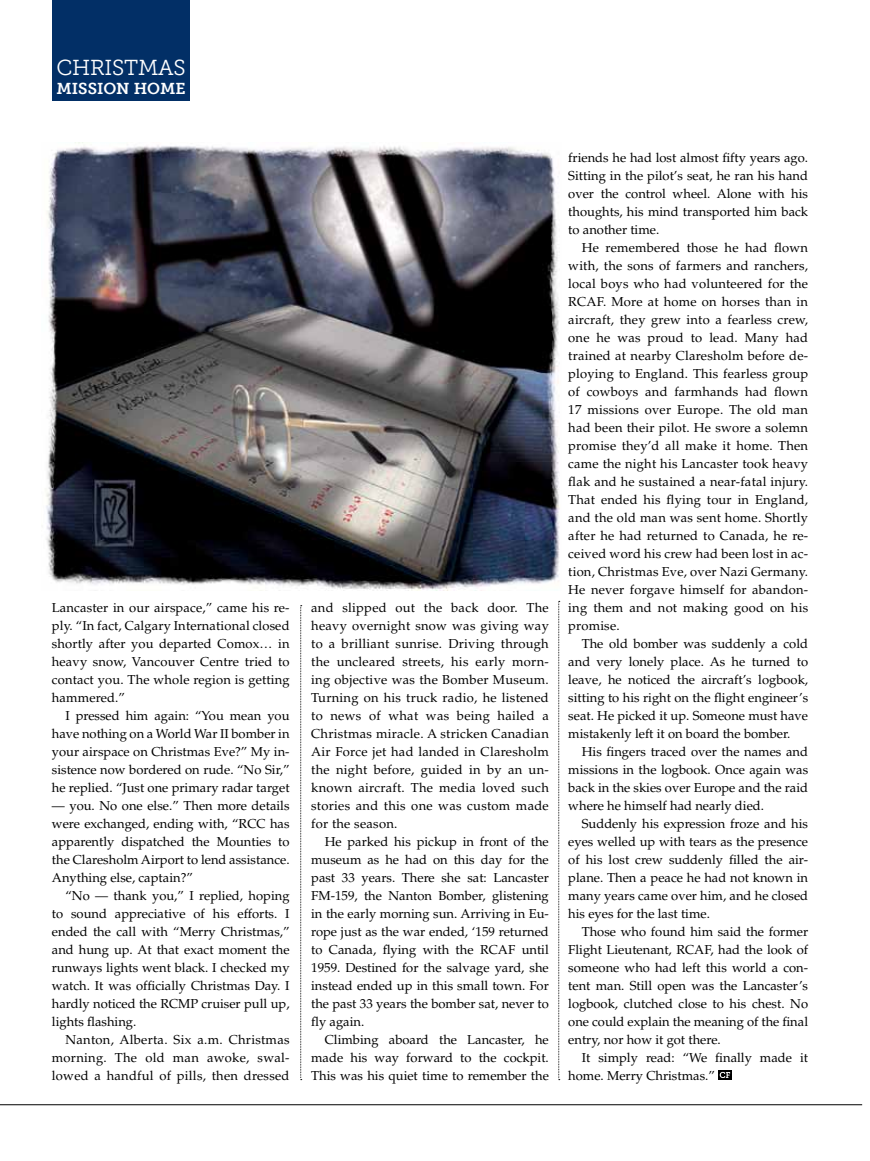
<style>
.page{position:relative;width:870px;height:1161px;background:#fff}
.page>*{position:absolute;margin:0;border:0;box-sizing:border-box;transform-origin:0 0}
.t1{font:21.6px "Museo Slab 300";letter-spacing:-.01em;color:#fff}
.t2{font:15.9px "Museo Slab 700";color:#fff}
.t3{font:12.9px/18px "Palatino LT Std";color:#000;text-align:justify}
</style>
<div class="page">
<hr style="left:0;top:1104px;width:862px;height:1px;background:#000">
<svg style="left:558px;top:601px;width:2px;height:479px"></svg>
<svg style="left:300px;top:605px;width:2px;height:475px"></svg>
<div style="left:718px;top:1070px;width:13px;height:10px;background:#000"></div>
<svg style="left:719px;top:1072px;width:11px;height:6px"></svg>
<img style="left:46px;top:143px;width:514px;height:447px">
<div style="left:52px;top:0;width:138px;height:101px;background:#022f66"></div>
<h1 class="t1" style="left:56px;top:56px;width:131px">CHRISTMAS</h1>
<p class="t2" style="left:56px;top:79px;width:130px">MISSION HOME</p>
<p class="t3" style="left:52px;top:599px;width:239px">Lancaster in our airspace,” came his re&shy;ply. “In fact, Calgary International closed shortly after you departed Comox… in heavy snow, Vancouver Centre tried to contact you. The whole region is getting hammered.”</p>
<p class="t3" style="left:52px;top:707px;width:239px;text-indent:13px">I pressed him again: “You mean you have nothing on a World War II bomber in your airspace on Christmas Eve?” My in&shy;sistence now bordered on rude. “No Sir,” he replied. “Just one primary radar target</p>
<p class="t3" style="left:52px;top:797px;width:239px">— you. No one else.” Then more details were exchanged, ending with, “RCC has apparently dispatched the Mounties to the Claresholm Airport to lend assistance.<br>Anything else, captain?”</p>
<p class="t3" style="left:52px;top:887px;width:239px;text-indent:13px">“No — thank you,” I replied, hoping to sound appreciative of his efforts. I ended the call with “Merry Christmas,” and hung up. At that exact moment the runways lights went black. I checked my watch. It was officially Christmas Day. I hardly noticed the RCMP cruiser pull up, lights flashing.</p>
<p class="t3" style="left:52px;top:1031px;width:239px;text-indent:13px">Nanton, Alberta. Six a.m. Christmas morning. The old man awoke, swal&shy;lowed a handful of pills, then dressed</p>
<p class="t3" style="left:311px;top:599px;width:239px">and slipped out the back door. The heavy overnight snow was giving way to a brilliant sunrise. Driving through the uncleared streets, his early morn&shy;ing objective was the Bomber Museum.<br>Turning on his truck radio, he listened to news of what was being hailed a Christmas miracle. A stricken Canadian Air Force jet had landed in Claresholm the night before, guided in by an un&shy;known aircraft. The media loved such stories and this one was custom made for the season.</p>
<p class="t3" style="left:311px;top:833px;width:239px;text-indent:13px">He parked his pickup in front of the museum as he had on this day for the past 33 years. There she sat: Lancaster FM-159, the Nanton Bomber, glistening in the early morning sun. Arriving in Eu&shy;rope just as the war ended, ‘159 returned to Canada, flying with the RCAF until 1959. Destined for the salvage yard, she instead ended up in this small town. For the past 33 years the bomber sat, never to fly again.</p>
<p class="t3" style="left:311px;top:1031px;width:239px;text-indent:13px">Climbing aboard the Lancaster, he made his way forward to the cockpit.<br>This was his quiet time to remember the</p>
<p class="t3" style="left:568px;top:149px;width:241px">friends he had lost almost fifty years ago.<br>Sitting in the pilot’s seat, he ran his hand over the control wheel. Alone with his thoughts, his mind transported him back to another time.</p>
<p class="t3" style="left:568px;top:239px;width:241px;text-indent:13px">He remembered those he had flown with, the sons of farmers and ranchers, local boys who had volunteered for the RCAF. More at home on horses than in aircraft, they grew into a fearless crew, one he was proud to lead. Many had trained at nearby Claresholm before de&shy;ploying to England. This fearless group of cowboys and farmhands had flown 17 missions over Europe. The old man had been their pilot. He swore a solemn promise they’d all make it home. Then came the night his Lancaster took heavy flak and he sustained a near-fatal injury.<br>That ended his flying tour in England, and the old man was sent home. Shortly after he had returned to Canada, he re&shy;ceived word his crew had been lost in ac&shy;tion, Christmas Eve, over Nazi Germany.<br>He never forgave himself for abandon&shy;ing them and not making good on his promise.</p>
<p class="t3" style="left:568px;top:635px;width:241px;text-indent:13px">The old bomber was suddenly a cold and very lonely place. As he turned to leave, he noticed the aircraft’s logbook, sitting to his right on the flight engineer’s seat. He picked it up. Someone must have mistakenly left it on board the bomber.</p>
<p class="t3" style="left:568px;top:743px;width:241px;text-indent:13px">His fingers traced over the names and missions in the logbook. Once again was back in the skies over Europe and the raid where he himself had nearly died.</p>
<p class="t3" style="left:568px;top:815px;width:241px;text-indent:13px">Suddenly his expression froze and his eyes welled up with tears as the presence of his lost crew suddenly filled the air&shy;plane. Then a peace he had not known in many years came over him, and he closed his eyes for the last time.</p>
<p class="t3" style="left:568px;top:923px;width:241px;text-indent:13px">Those who found him said the former Flight Lieutenant, RCAF, had the look of someone who had left this world a con&shy;tent man. Still open was the Lancaster’s logbook, clutched close to his chest. No one could explain the meaning of the final entry, nor how it got there.</p>
<p class="t3" style="left:568px;top:1048px;width:241px;text-indent:13px">It simply read: “We finally made it home. Merry Christmas.”</p>
</div>
